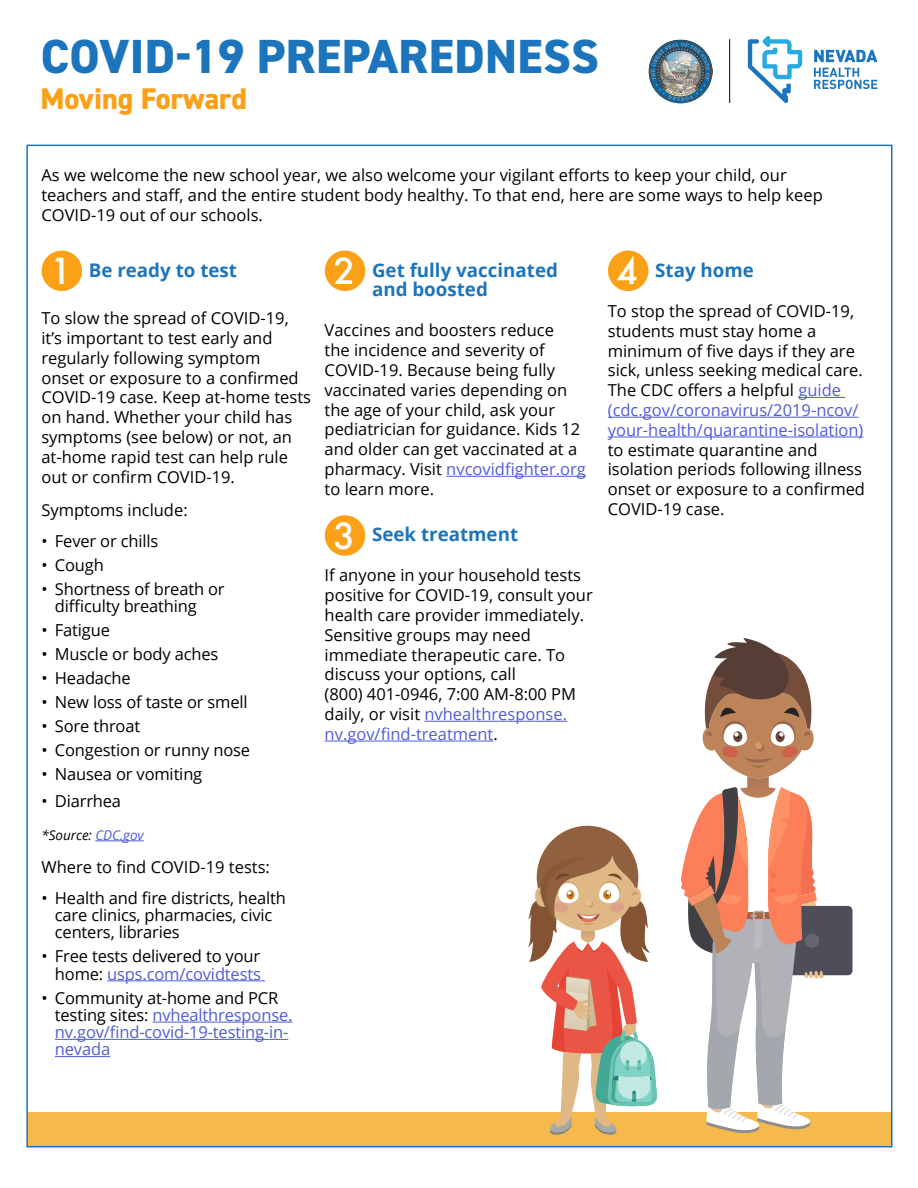
<style>
.page{position:relative;width:918px;height:1188px;background:#fff}
.page>*{position:absolute;margin:0;border:0;box-sizing:border-box;transform-origin:0 0}
.t1{font:800 48px "DIN2014";letter-spacing:.01em;color:#1c75bc}
.t2{font:500 34.8px "Futura";color:#fff}
.t3{font:800 30px "DIN2014";color:#faa117}
.sub{font:700 18.75px/19.5px "Open Sans";color:#1c75bc}
.t4{font:16.5px/19.8px "Open Sans";color:#000}
.t5{font:16.5px/17.2px "Open Sans";letter-spacing:-.01em;color:#4f5cd6}
.t6{font:italic 13.5px "Open Sans";letter-spacing:-.005em;color:#000}
.s1{color:#4f5cd6}
.s2{color:#000}
</style>
<div class="page">
<div style="left:27px;top:1112px;width:865px;height:35px;background:#f6b94c"></div>
<hr style="left:95px;top:841px;width:49px;height:1px;background:#4f5cd6">
<hr style="left:107px;top:980px;width:158px;height:1px;background:#4f5cd6">
<hr style="left:153px;top:1022px;width:140px;height:1px;background:#4f5cd6">
<hr style="left:55px;top:1039px;width:233px;height:1px;background:#4f5cd6">
<hr style="left:55px;top:1056px;width:55px;height:1px;background:#4f5cd6">
<hr style="left:446px;top:476px;width:140px;height:1px;background:#4f5cd6">
<hr style="left:424px;top:721px;width:143px;height:1px;background:#4f5cd6">
<hr style="left:325px;top:741px;width:168px;height:1px;background:#4f5cd6">
<hr style="left:798px;top:397px;width:47px;height:1px;background:#4f5cd6">
<hr style="left:608px;top:417px;width:251px;height:1px;background:#4f5cd6">
<hr style="left:608px;top:437px;width:255px;height:1px;background:#4f5cd6">
<div style="left:325px;top:515px;width:40px;height:41px;background:#faa117;border-radius:50%"></div>
<div style="left:42px;top:251px;width:40px;height:40px;background:#faa117;border-radius:50%"></div>
<div style="left:608px;top:251px;width:40px;height:40px;background:#faa117;border-radius:50%"></div>
<div style="left:325px;top:251px;width:40px;height:40px;background:#faa117;border-radius:50%"></div>
<svg style="left:748px;top:36px;width:54px;height:67px"></svg>
<svg style="left:814px;top:50px;width:64px;height:12px"></svg>
<svg style="left:814px;top:68px;width:63px;height:21px"></svg>
<hr style="left:729px;top:39px;width:1px;height:64px;background:#000">
<img style="left:648px;top:39px;width:65px;height:64px;border-radius:32px">
<svg style="left:528px;top:826px;width:129px;height:309px"></svg>
<div style="left:772px;top:906px;width:80px;height:69px;background:#504d5b;border-radius:5px"></div>
<svg style="left:681px;top:638px;width:148px;height:495px"></svg>
<p class="t1" style="left:41px;top:25px;width:560px">COVID-19 PREPAREDNESS</p>
<p class="t3" style="left:40px;top:79px;width:208px">Moving Forward</p>
<p class="t4" style="left:41px;top:165px;width:783px">As we welcome the new school year, we also welcome your vigilant efforts to keep your child, our teachers and staff, and the entire student body healthy. To that end, here are some ways to help keep<br>COVID-19 out of our schools.</p>
<p class="t2" style="left:50px;top:247px;width:23px">1</p>
<p class="t2" style="left:333px;top:247px;width:23px">2</p>
<p class="t2" style="left:617px;top:247px;width:23px">4</p>
<p class="sub" style="left:372px;top:260px;width:187px">Get fully vaccinated and boosted</p>
<p class="t4" style="left:325px;top:320px;width:263px">Vaccines and boosters reduce<br>the incidence and severity of<br>COVID-19. Because being fully vaccinated varies depending on the age of your child, ask your pediatrician for guidance. Kids 12 and older can get vaccinated at a pharmacy. Visit <span class="s1">nvcovidfighter.org </span>to learn more.</p>
<p class="sub" style="left:372px;top:524px;width:148px">Seek treatment</p>
<p class="t4" style="left:325px;top:565px;width:270px">If anyone in your household tests positive for COVID-19, consult your health care provider immediately.<br>Sensitive groups may need immediate therapeutic care. To discuss your options, call<br>(800) 401-0946, 7:00 AM-8:00 PM daily, or visit <span class="s1">nvhealthresponse. nv.gov/find-treatment</span>.</p>
<p class="sub" style="left:655px;top:260px;width:100px">Stay home</p>
<p class="t4" style="left:608px;top:301px;width:259px">To stop the spread of COVID-19, students must stay home a minimum of five days if they are sick, unless seeking medical care.<br>The CDC offers a helpful <span class="s1">guide (cdc.gov/coronavirus/2019-ncov/ your-health/quarantine-isolation) </span>to estimate quarantine and isolation periods following illness onset or exposure to a confirmed<br>COVID-19 case.</p>
<p class="sub" style="left:89px;top:260px;width:150px">Be ready to test</p>
<p class="t4" style="left:41px;top:308px;width:271px">To slow the spread of COVID-19, it’s important to test early and regularly following symptom<br>onset or exposure to a confirmed<br>COVID-19 case. Keep at-home tests on hand. Whether your child has symptoms (see below) or not, an at-home rapid test can help rule out or confirm COVID-19.</p>
<p class="t4" style="left:41px;top:500px;width:148px">Symptoms include:</p>
<p class="t4" style="left:41px;top:530px;width:118px">• Fever or chills</p>
<p class="t4" style="left:41px;top:554px;width:64px">• Cough</p>
<p class="t4" style="left:55px;top:580px;width:171px;line-height:17.2px;text-indent:-13px">• Shortness of breath or difficulty breathing</p>
<p class="t4" style="left:41px;top:620px;width:70px">• Fatigue</p>
<p class="t4" style="left:41px;top:644px;width:178px">• Muscle or body aches</p>
<p class="t4" style="left:41px;top:668px;width:91px">• Headache</p>
<p class="t4" style="left:41px;top:692px;width:208px">• New loss of taste or smell</p>
<p class="t4" style="left:41px;top:716px;width:100px">• Sore throat</p>
<p class="t4" style="left:41px;top:740px;width:210px">• Congestion or runny nose</p>
<p class="t4" style="left:41px;top:764px;width:162px">• Nausea or vomiting</p>
<p class="t4" style="left:41px;top:790px;width:81px">• Diarrhea</p>
<p class="t6" style="left:41px;top:826px;width:104px">*Source: <span class="s1">CDC.gov</span></p>
<p class="t4" style="left:41px;top:857px;width:230px">Where to find COVID-19 tests:</p>
<p class="t4" style="left:55px;top:889px;width:233px;line-height:17.2px;text-indent:-13px">• Health and fire districts, health care clinics, pharmacies, civic centers, libraries</p>
<p class="t4" style="left:41px;top:947px;width:221px;line-height:17.2px;text-align:right">• Free tests delivered to your home: <span class="s1">usps.com/covidtests</span></p>
<p class="t5" style="left:55px;top:989px;width:239px;text-indent:-13px"><span class="s2">• Community at-home and PCR testing sites:</span> nvhealthresponse. nv.gov/find-covid-19-testing-in&shy;nevada</p>
<p class="t2" style="left:333px;top:512px;width:23px">3</p>
</div>
